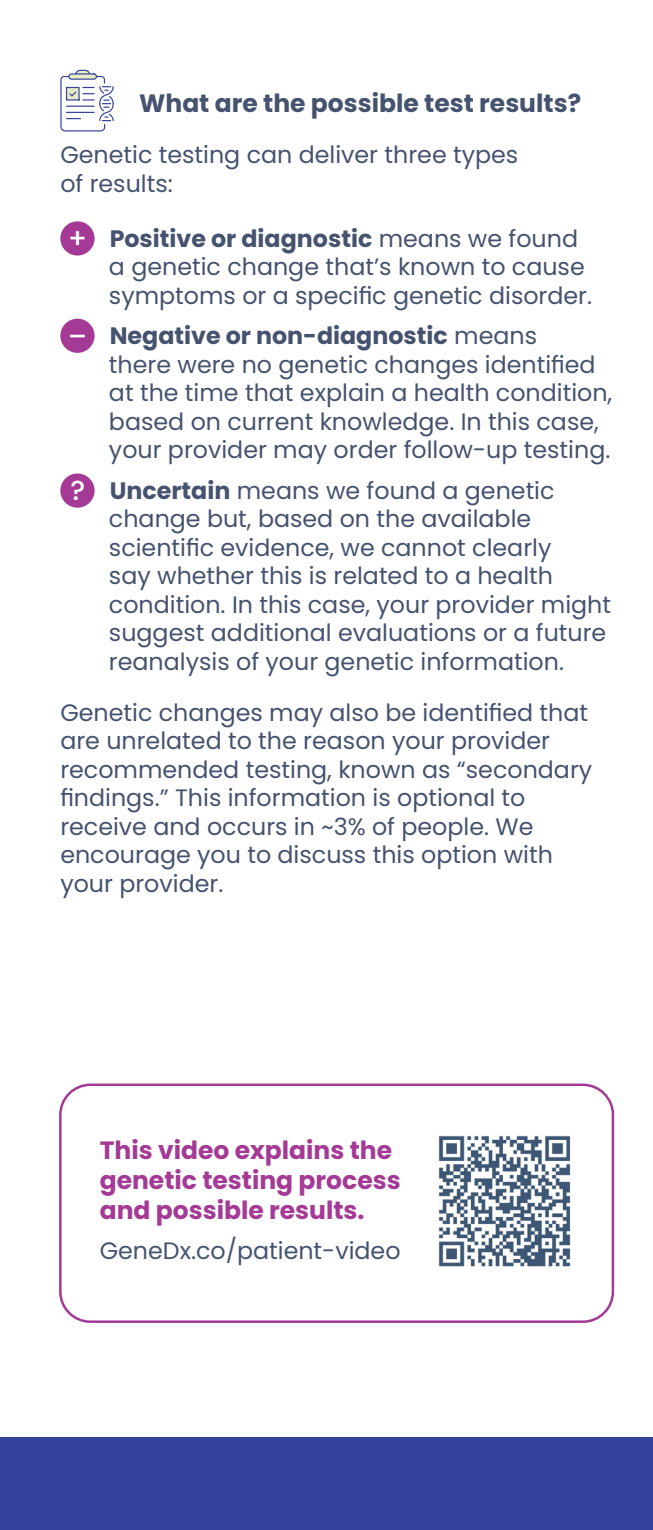
<style>
.page{position:relative;width:653px;height:1530px;background:#fff}
.page>*{position:absolute;margin:0;border:0;box-sizing:border-box;transform-origin:0 0}
.t1{font:700 25px/30px "Poppins";color:#a43a95}
.t2{font:700 25px "Poppins";color:#45536f}
.t3{font:23.75px/28.5px "Poppins";color:#45536f}
.t4{font:23.75px "Poppins";color:#445470}
.s1{font-weight:500;font-size:27.5px;color:#fff}
.s2{font-weight:700}
</style>
<div class="page">
<div style="left:60px;top:221px;width:34px;height:35px;background:#a43a95;border-radius:50%"></div>
<div style="left:60px;top:319px;width:34px;height:34px;background:#a43a95;border-radius:50%"></div>
<div style="left:60px;top:473px;width:34px;height:35px;background:#a43a95;border-radius:50%"></div>
<div style="left:59px;top:1084px;width:555px;height:239px;border:2px solid #a43a95;border-radius:30px"></div>
<div style="left:0;top:1438px;width:652px;height:92px;background:#33439b"></div>
<img style="left:438px;top:1135px;width:133px;height:132px">
<svg style="left:60px;top:70px;width:54px;height:62px"></svg>
<p class="t2" style="left:139px;top:89px;width:443px">What are the possible test results?</p>
<p class="t3" style="left:60px;top:141px;width:459px">Genetic testing can deliver three types of results:</p>
<p class="t3" style="left:109px;top:224px;width:484px;text-indent:-41px"><span class="s1">+</span> <span class="s2">Positive or diagnostic</span> means we found a genetic change that’s known to cause symptoms or a specific genetic disorder.</p>
<p class="t3" style="left:109px;top:322px;width:505px;text-indent:-41px"><span class="s1">–</span> <span class="s2">Negative or non-diagnostic</span> means<br>there were no genetic changes identified at the time that explain a health condition, based on current knowledge. In this case, your provider may order follow-up testing.</p>
<p class="t3" style="left:109px;top:476px;width:503px;text-indent:-39px"><span class="s1">?</span> <span class="s2">Uncertain</span> means we found a genetic change but, based on the available scientific evidence, we cannot clearly<br>say whether this is related to a health condition. In this case, your provider might suggest additional evaluations or a future reanalysis of your genetic information.</p>
<p class="t3" style="left:60px;top:698px;width:533px">Genetic changes may also be identified that are unrelated to the reason your provider recommended testing, known as “secondary findings.” This information is optional to receive and occurs in ~3% of people. We encourage you to discuss this option with your provider.</p>
<p class="t1" style="left:100px;top:1136px;width:302px">This video explains the genetic testing process and possible results.</p>
<p class="t4" style="left:100px;top:1237px;width:302px">GeneDx.co/patient-video</p>
</div>
